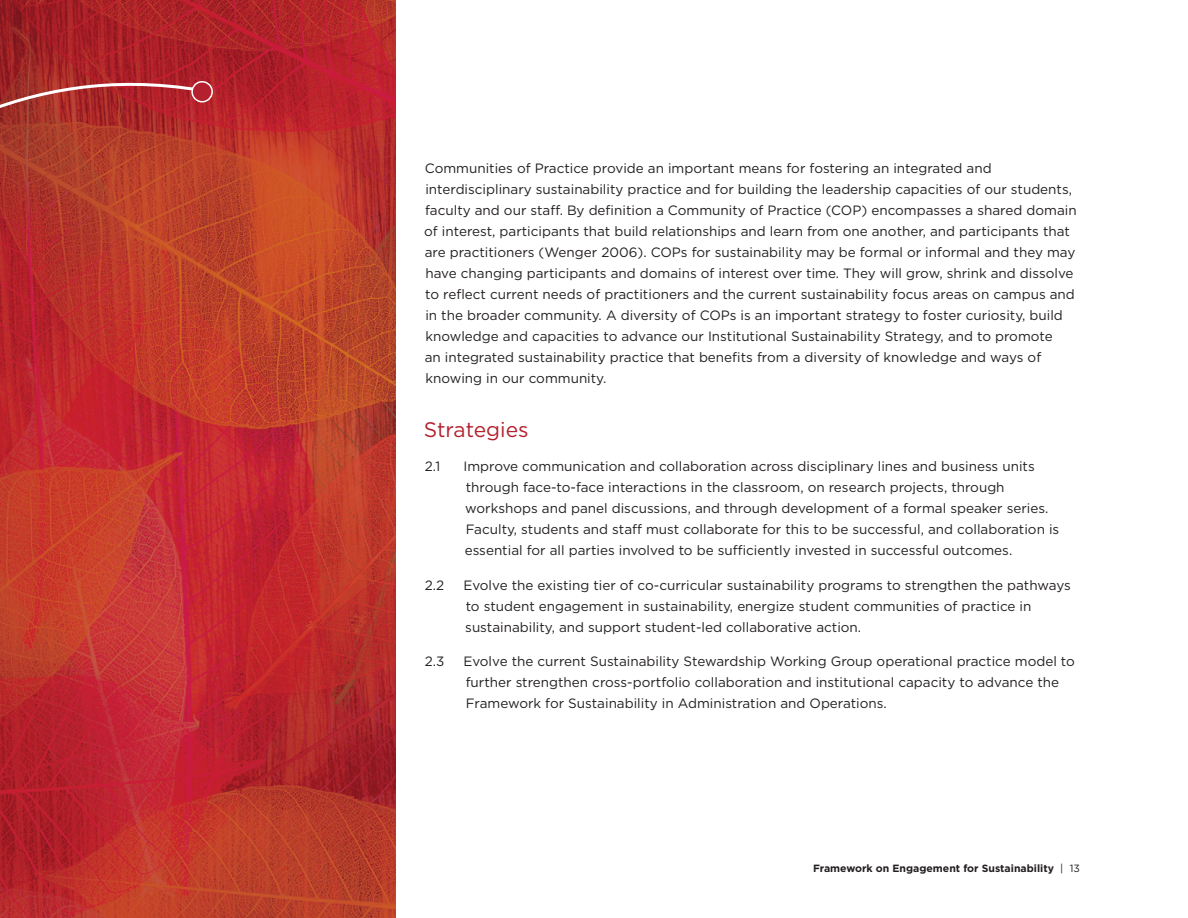
<style>
.page{position:relative;width:1188px;height:918px;background:#fff}
.page>*{position:absolute;margin:0;border:0;box-sizing:border-box;transform-origin:0 0}
.Strategies{font:21px "Gotham";color:#b4202d}
.BODY_copy{font:13.5px/21px "Gotham";color:#231f20}
.Strategy_Bullets{font:13.5px/21px "Gotham";color:#231f20}
.t1{font:700 10.5px "Gotham";color:#231f20}
.s1{font-weight:400}
</style>
<div class="page">
<svg style="left:0;top:0;width:396px;height:918px;background:#bc312c"></svg>
<svg style="left:0;top:60px;width:213px;height:165px;background:#b0382d"></svg>
<p class="BODY_copy" style="left:424px;top:157px;width:654px">Communities of Practice provide an important means for fostering an integrated and interdisciplinary sustainability practice and for building the leadership capacities of our students, faculty and our staff. By definition a Community of Practice (COP) encompasses a shared domain of interest, participants that build relationships and learn from one another, and participants that are practitioners (Wenger 2006). COPs for sustainability may be formal or informal and they may have changing participants and domains of interest over time. They will grow, shrink and dissolve to reflect current needs of practitioners and the current sustainability focus areas on campus and in the broader community. A diversity of COPs is an important strategy to foster curiosity, build knowledge and capacities to advance our Institutional Sustainability Strategy, and to promote<br>an integrated sustainability practice that benefits from a diversity of knowledge and ways of knowing in our community.</p>
<p class="Strategies" style="left:424px;top:416px;width:106px">Strategies</p>
<p class="Strategy_Bullets" style="left:425px;top:456px;width:17px">2.1</p>
<p class="Strategy_Bullets" style="left:463px;top:456px;width:597px">Improve communication and collaboration across disciplinary lines and business units through face-to-face interactions in the classroom, on research projects, through workshops and panel discussions, and through development of a formal speaker series.<br>Faculty, students and staff must collaborate for this to be successful, and collaboration is essential for all parties involved to be sufficiently invested in successful outcomes.</p>
<p class="Strategy_Bullets" style="left:425px;top:574px;width:21px">2.2</p>
<p class="Strategy_Bullets" style="left:463px;top:574px;width:609px">Evolve the existing tier of co-curricular sustainability programs to strengthen the pathways to student engagement in sustainability, energize student communities of practice in sustainability, and support student-led collaborative action.</p>
<p class="Strategy_Bullets" style="left:425px;top:651px;width:21px">2.3</p>
<p class="Strategy_Bullets" style="left:463px;top:651px;width:613px">Evolve the current Sustainability Stewardship Working Group operational practice model to further strengthen cross-portfolio collaboration and institutional capacity to advance the<br>Framework for Sustainability in Administration and Operations.</p>
<p class="t1" style="left:813px;top:862px;width:268px">Framework on Engagement for Sustainability <span class="s1">| 13</span></p>
</div>
